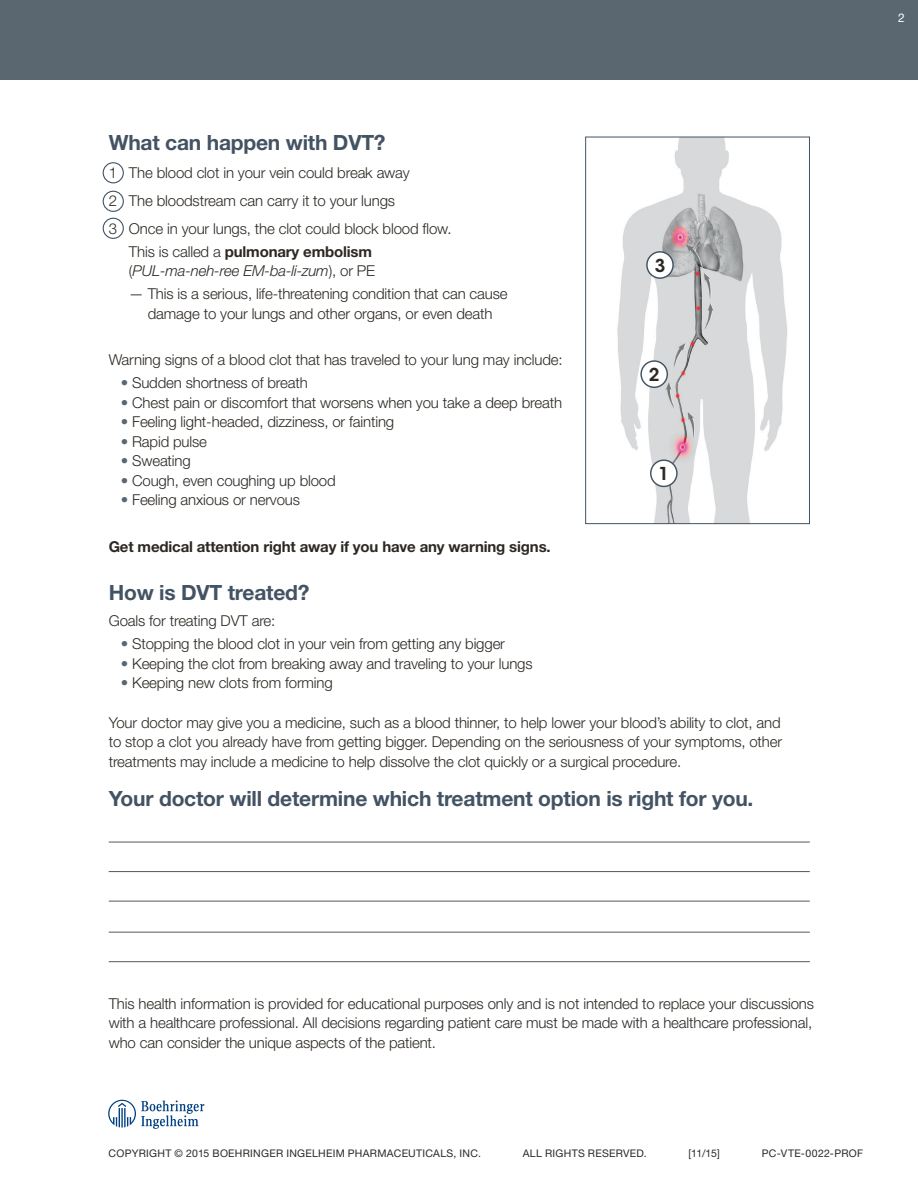
<style>
.page{position:relative;width:918px;height:1188px;background:#fff}
.page>*{position:absolute;margin:0;border:0;box-sizing:border-box;transform-origin:0 0}
.t1{font:700 21px "Helvetica Neue LT Std";letter-spacing:-.01em;color:#435363}
.t2{font:600 17.7px "ITC Avant Garde Std";color:#2c2823}
.t3{font:300 15px/19.5px "Helvetica Neue LT Std";letter-spacing:-.01em;color:#2c2823;text-align:center}
.t4{font:italic 300 15px/19.5px "Helvetica Neue LT Std";letter-spacing:-.01em;color:#2c2823}
.t5{font:700 15px "Helvetica Neue LT Std";letter-spacing:-.01em;color:#2c2823}
.t6{font:12px "Helvetica Neue LT Std";color:#fff}
.bullets{font:10.5px "Helvetica Neue LT Std";letter-spacing:.025em;color:#2c2823}
.s1{font-style:normal}
.s2{font-weight:700;font-style:normal}
.s3{color:#5a6670}
</style>
<div class="page">
<img style="left:617px;top:139px;width:170px;height:383px">
<div style="left:585px;top:137px;width:225px;height:387px;border:1px solid #435363"></div>
<svg style="left:108px;top:1100px;width:96px;height:29px"></svg>
<hr style="left:109px;top:961px;width:701px;height:1px;background:#57585a">
<hr style="left:109px;top:901px;width:701px;height:1px;background:#57585a">
<hr style="left:109px;top:842px;width:701px;height:1px;background:#57585a">
<hr style="left:109px;top:932px;width:701px;height:1px;background:#57585a">
<hr style="left:109px;top:871px;width:701px;height:1px;background:#57585a">
<div style="left:103px;top:218px;width:21px;height:21px;border:1px solid #435363;border-radius:50%"></div>
<div style="left:103px;top:162px;width:21px;height:21px;border:1px solid #435363;border-radius:50%"></div>
<div style="left:103px;top:191px;width:21px;height:21px;border:1px solid #435363;border-radius:50%"></div>
<div style="left:641px;top:361px;width:26px;height:26px;background:#fff;border-radius:50%"></div>
<div style="left:640px;top:360px;width:28px;height:28px;border:1px solid #435363;border-radius:50%"></div>
<div style="left:647px;top:252px;width:26px;height:26px;background:#fff;border-radius:50%"></div>
<div style="left:646px;top:251px;width:28px;height:28px;border:1px solid #435363;border-radius:50%"></div>
<div style="left:651px;top:460px;width:26px;height:26px;background:#fff;border-radius:50%"></div>
<div style="left:650px;top:459px;width:28px;height:28px;border:1px solid #435363;border-radius:50%"></div>
<div style="left:0;top:0;width:918px;height:80px;background:#5a6670"></div>
<p class="t1" style="left:109px;top:130px;width:278px">What can happen with DVT?</p>
<p class="t3" style="left:109px;top:163px;width:303px">1 The blood clot in your vein could break away</p>
<p class="t3" style="left:109px;top:190px;width:288px">2 The bloodstream can carry it to your lungs</p>
<p class="t3" style="left:109px;top:218px;width:344px">3 Once in your lungs, the clot could block blood flow.</p>
<p class="t4" style="left:129px;top:241px;width:248px"><span class="s1">This is called a</span> <span class="s2">pulmonary embolism </span><span class="s1">(</span>PUL-ma-neh-ree EM-ba-li-zum<span class="s1">), or PE</span></p>
<p class="t3" style="left:129px;top:284px;width:380px">— This is a serious, life-threatening condition that can cause damage to your lungs and other organs, or even death</p>
<p class="t3" style="left:109px;top:350px;width:456px">Warning signs of a blood clot that has traveled to your lung may include:</p>
<p class="t3" style="left:121px;top:373px;width:189px"><span class="s3">•</span> Sudden shortness of breath</p>
<p class="t3" style="left:121px;top:392px;width:443px"><span class="s3">•</span> Chest pain or discomfort that worsens when you take a deep breath</p>
<p class="t3" style="left:121px;top:412px;width:275px"><span class="s3">•</span> Feeling light-headed, dizziness, or fainting</p>
<p class="t3" style="left:121px;top:431px;width:88px"><span class="s3">•</span> Rapid pulse</p>
<p class="t3" style="left:121px;top:451px;width:72px"><span class="s3">•</span> Sweating</p>
<p class="t3" style="left:121px;top:470px;width:217px"><span class="s3">•</span> Cough, even coughing up blood</p>
<p class="t3" style="left:121px;top:490px;width:181px"><span class="s3">•</span> Feeling anxious or nervous</p>
<p class="t5" style="left:109px;top:537px;width:444px">Get medical attention right away if you have any warning signs.</p>
<p class="t1" style="left:109px;top:579px;width:202px">How is DVT treated?</p>
<p class="t3" style="left:109px;top:611px;width:168px">Goals for treating DVT are:</p>
<p class="t3" style="left:121px;top:634px;width:386px"><span class="s3">•</span> Stopping the blood clot in your vein from getting any bigger</p>
<p class="t3" style="left:121px;top:653px;width:413px"><span class="s3">•</span> Keeping the clot from breaking away and traveling to your lungs</p>
<p class="t3" style="left:121px;top:673px;width:214px"><span class="s3">•</span> Keeping new clots from forming</p>
<p class="t3" style="left:109px;top:712px;width:675px;text-align:justify">Your doctor may give you a medicine, such as a blood thinner, to help lower your blood’s ability to clot, and to stop a clot you already have from getting bigger. Depending on the seriousness of your symptoms, other treatments may include a medicine to help dissolve the clot quickly or a surgical procedure.</p>
<p class="t1" style="left:109px;top:785px;width:646px">Your doctor will determine which treatment option is right for you.</p>
<p class="t2" style="left:655px;top:254px;width:12px">3</p>
<p class="t2" style="left:649px;top:363px;width:12px">2</p>
<p class="t2" style="left:659px;top:462px;width:12px">1</p>
<p class="t6" style="left:898px;top:10px;width:8px">2</p>
<p class="t3" style="left:109px;top:994px;width:707px;text-align:left">This health information is provided for educational purposes only and is not intended to replace your discussions with a healthcare professional. All decisions regarding patient care must be made with a healthcare professional, who can consider the unique aspects of the patient.</p>
<p class="bullets" style="left:109px;top:1147px;width:374px">COPYRIGHT © 2015 BOEHRINGER INGELHEIM PHARMACEUTICALS, INC.</p>
<p class="bullets" style="left:523px;top:1147px;width:126px">ALL RIGHTS RESERVED.</p>
<p class="bullets" style="left:689px;top:1147px;width:33px">[11/15]</p>
<p class="bullets" style="left:762px;top:1147px;width:103px">PC-VTE-0022-PROF</p>
</div>
